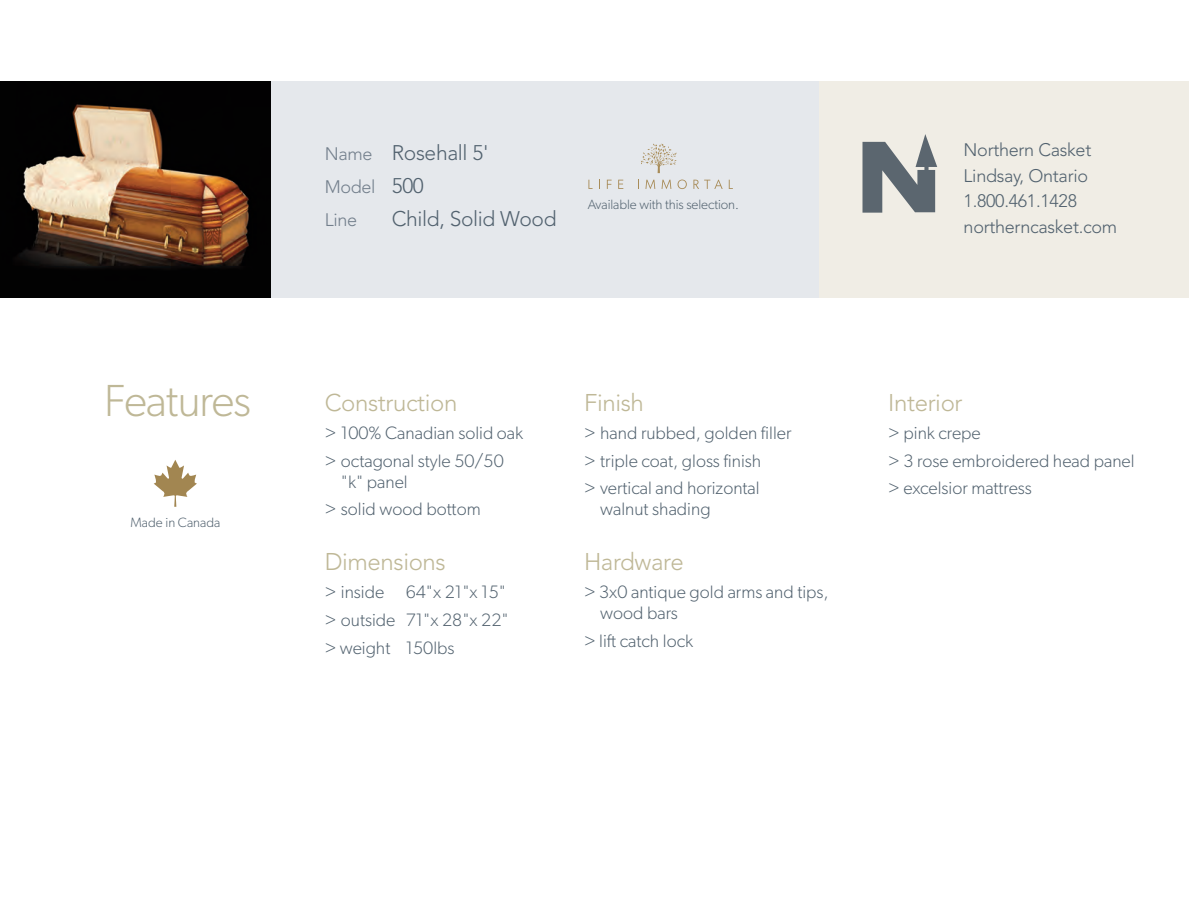
<style>
.page{position:relative;width:1189px;height:919px;background:#fff}
.page>*{position:absolute;margin:0;border:0;box-sizing:border-box;transform-origin:0 0}
.t1{font:300 45px "Gibson";letter-spacing:-.02em;color:#bfb897}
.t2{font:300 24px "Avenir";letter-spacing:-.015em;color:#bfb897}
.t3{font:300 21px "Avenir";letter-spacing:-.015em;color:#52626f}
.t4{font:300 18px/27.8px "Gibson";color:#52626f}
.t5{font:300 18px/25.5px "Avenir";letter-spacing:-.015em;color:#52626f}
.t6{font:300 18px/33px "Avenir";letter-spacing:-.015em;color:#737f8c}
.t7{font:300 13.5px "Gibson";letter-spacing:-.005em;color:#52626f}
.s1{font-size:18px;color:#737f8c}
.s2{font-size:21px;color:#52626f}
</style>
<div class="page">
<img style="left:0;top:82px;width:271px;height:216px">
<div style="left:271px;top:82px;width:548px;height:216px;background:#e5e8ec"></div>
<div style="left:819px;top:82px;width:369px;height:216px;background:#f0ede5"></div>
<svg style="left:862px;top:134px;width:75px;height:78px"></svg>
<svg style="left:154px;top:460px;width:43px;height:46px"></svg>
<svg style="left:588px;top:179px;width:4px;height:10px"></svg>
<svg style="left:607px;top:179px;width:4px;height:10px"></svg>
<svg style="left:618px;top:179px;width:5px;height:10px"></svg>
<svg style="left:645px;top:179px;width:10px;height:10px"></svg>
<svg style="left:661px;top:179px;width:10px;height:10px"></svg>
<svg style="left:677px;top:179px;width:10px;height:10px"></svg>
<svg style="left:693px;top:179px;width:29px;height:10px"></svg>
<svg style="left:728px;top:179px;width:5px;height:10px"></svg>
<svg style="left:641px;top:143px;width:36px;height:30px"></svg>
<p class="t3" style="left:325px;top:144px;width:165px"><span class="s1">Name</span> Rosehall 5'</p>
<p class="t6" style="left:325px;top:171px;width:101px">Model <span class="s2">500<br></span>Line</p>
<p class="t3" style="left:392px;top:210px;width:166px">Child, Solid Wood</p>
<p class="t7" style="left:587px;top:199px;width:153px">Available with this selection.</p>
<h1 class="t1" style="left:104px;top:385px;width:148px">Features</h1>
<h2 class="t2" style="left:325px;top:393px;width:134px">Construction</h2>
<p class="t4" style="left:325px;top:420px;width:200px">&gt; 100% Canadian solid oak &gt; octagonal style 50/50</p>
<p class="t4" style="left:325px;top:469px;width:157px;text-indent:16px">"k" panel<br>&gt; solid wood bottom</p>
<h2 class="t2" style="left:325px;top:552px;width:123px">Dimensions</h2>
<p class="t4" style="left:325px;top:579px;width:185px">&gt; inside 64"x 21"x 15" &gt; outside 71"x 28"x 22" &gt; weight 150lbs</p>
<p class="t7" style="left:131px;top:517px;width:91px">Made in Canada</p>
<h2 class="t2" style="left:584px;top:393px;width:61px">Finish</h2>
<p class="t4" style="left:584px;top:420px;width:209px">&gt; hand rubbed, golden filler &gt; triple coat, gloss finish<br>&gt; vertical and horizontal</p>
<p class="t4" style="left:600px;top:497px;width:112px">walnut shading</p>
<h2 class="t2" style="left:584px;top:552px;width:101px">Hardware</h2>
<p class="t4" style="left:600px;top:582px;width:230px;line-height:21px;text-indent:-16px">&gt; 3x0 antique gold arms and tips, wood bars</p>
<p class="t4" style="left:584px;top:628px;width:111px">&gt; lift catch lock</p>
<p class="t5" style="left:963px;top:138px;width:155px">Northern Casket<br>Lindsay, Ontario<br>1.800.461.1428 northerncasket.com</p>
<h2 class="t2" style="left:888px;top:393px;width:76px">Interior</h2>
<p class="t4" style="left:888px;top:420px;width:248px">&gt; pink crepe<br>&gt; 3 rose embroidered head panel &gt; excelsior mattress</p>
</div>
